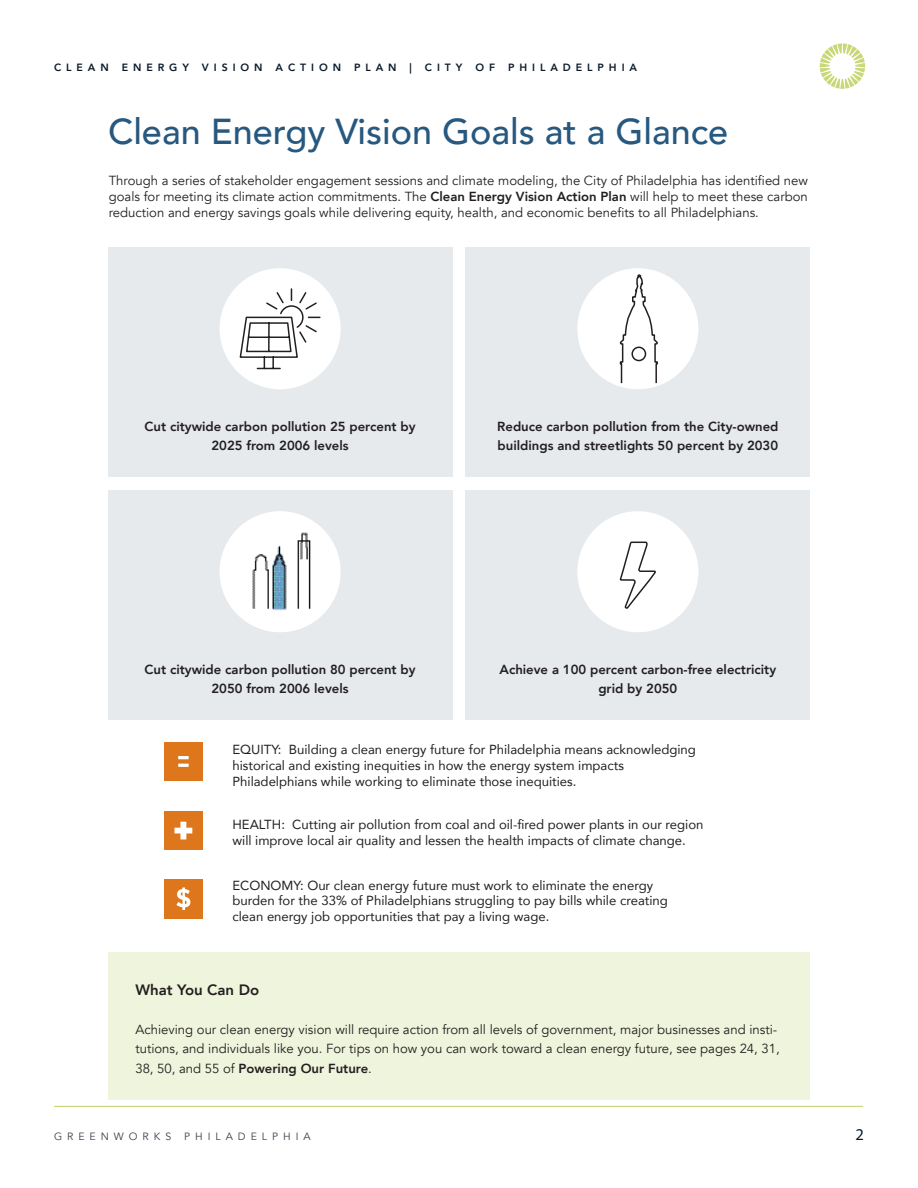
<style>
.page{position:relative;width:918px;height:1188px;background:#fff}
.page>*{position:absolute;margin:0;border:0;box-sizing:border-box;transform-origin:0 0}
.A_Head{font:500 36px "Avenir";color:#27587f}
.t1{font:16.5px "Myriad Pro";color:#0a1a29}
.Body{font:800 15px "Avenir";color:#231f20}
.Body-2{font:13.2px/15.8px "Avenir";color:#231f20;text-align:justify}
.t2{font:13.2px/15.8px "Avenir";color:#231f20}
.Body-3{font:800 13.2px/19.5px "Avenir";color:#231f20;text-align:center}
.t3{font:800 10.5px "Avenir";letter-spacing:.47em;color:#0a1a29}
.t4{font:10.5px "Avenir";letter-spacing:.475em;color:#393f4c}
.s1{font-weight:800}
</style>
<div class="page">
<svg style="left:820px;top:44px;width:45px;height:45px"></svg>
<hr style="left:54px;top:1106px;width:809px;height:1px;background:#c9d777">
<div style="left:108px;top:248px;width:344px;height:229px;background:#e6eaed"></div>
<div style="left:466px;top:248px;width:344px;height:229px;background:#e6eaed"></div>
<div style="left:108px;top:491px;width:344px;height:229px;background:#e6eaed"></div>
<div style="left:466px;top:491px;width:344px;height:229px;background:#e6eaed"></div>
<div style="left:220px;top:268px;width:121px;height:121px;background:#fff;border-radius:50%"></div>
<div style="left:220px;top:511px;width:121px;height:121px;background:#fff;border-radius:50%"></div>
<div style="left:577px;top:268px;width:121px;height:121px;background:#fff;border-radius:50%"></div>
<div style="left:577px;top:511px;width:121px;height:121px;background:#fff;border-radius:50%"></div>
<svg style="left:619px;top:541px;width:37px;height:68px"></svg>
<svg style="left:619px;top:274px;width:39px;height:110px"></svg>
<div style="left:631px;top:347px;width:15px;height:14px;border:2px solid #231f20;border-radius:50%"></div>
<svg style="left:239px;top:288px;width:82px;height:82px"></svg>
<img style="left:252px;top:532px;width:59px;height:79px">
<div style="left:164px;top:742px;width:38px;height:39px;background:#de761b"></div>
<svg style="left:178px;top:756px;width:11px;height:11px"></svg>
<div style="left:164px;top:811px;width:38px;height:39px;background:#de761b"></div>
<svg style="left:174px;top:822px;width:18px;height:17px"></svg>
<div style="left:164px;top:879px;width:38px;height:39px;background:#de761b"></div>
<svg style="left:176px;top:888px;width:14px;height:22px"></svg>
<div style="left:108px;top:953px;width:702px;height:147px;background:#eff4dc"></div>
<p class="t3" style="left:54px;top:60px;width:585px">CLEAN ENERGY VISION ACTION PLAN | CITY OF PHILADELPHIA</p>
<p class="A_Head" style="left:108px;top:100px;width:622px">Clean Energy Vision Goals at a Glance</p>
<p class="Body-2" style="left:109px;top:173px;width:701px">Through a series of stakeholder engagement sessions and climate modeling, the City of Philadelphia has identified new goals for meeting its climate action commitments. The <span class="s1">Clean Energy Vision Action Plan</span> will help to meet these carbon reduction and energy savings goals while delivering equity, health, and economic benefits to all Philadelphians.</p>
<p class="Body-3" style="left:145px;top:416px;width:273px">Cut citywide carbon pollution 25 percent by<br>2025 from 2006 levels</p>
<p class="Body-3" style="left:497px;top:416px;width:283px;text-align:left">Reduce carbon pollution from the City-owned buildings and streetlights 50 percent by 2030</p>
<p class="Body-3" style="left:145px;top:659px;width:273px">Cut citywide carbon pollution 80 percent by<br>2050 from 2006 levels</p>
<p class="Body-3" style="left:500px;top:659px;width:278px">Achieve a 100 percent carbon-free electricity grid by 2050</p>
<p class="t2" style="left:232px;top:742px;width:465px">EQUITY: Building a clean energy future for Philadelphia means acknowledging historical and existing inequities in how the energy system impacts<br>Philadelphians while working to eliminate those inequities.</p>
<p class="t2" style="left:232px;top:816px;width:473px">HEALTH: Cutting air pollution from coal and oil-fired power plants in our region will improve local air quality and lessen the health impacts of climate change.</p>
<p class="t2" style="left:232px;top:877px;width:437px">ECONOMY: Our clean energy future must work to eliminate the energy burden for the 33% of Philadelphians struggling to pay bills while creating clean energy job opportunities that pay a living wage.</p>
<p class="Body" style="left:135px;top:978px;width:125px">What You Can Do</p>
<p class="Body-2" style="left:135px;top:1020px;width:646px;line-height:19.5px;text-align:left">Achieving our clean energy vision will require action from all levels of government, major businesses and insti&shy;tutions, and individuals like you. For tips on how you can work toward a clean energy future, see pages 24, 31,<br>38, 50, and 55 of <span class="s1">Powering Our Future</span>.</p>
<p class="t4" style="left:54px;top:1130px;width:258px">GREENWORKS PHILADELPHIA</p>
<p class="t1" style="left:856px;top:1124px;width:10px">2</p>
</div>
